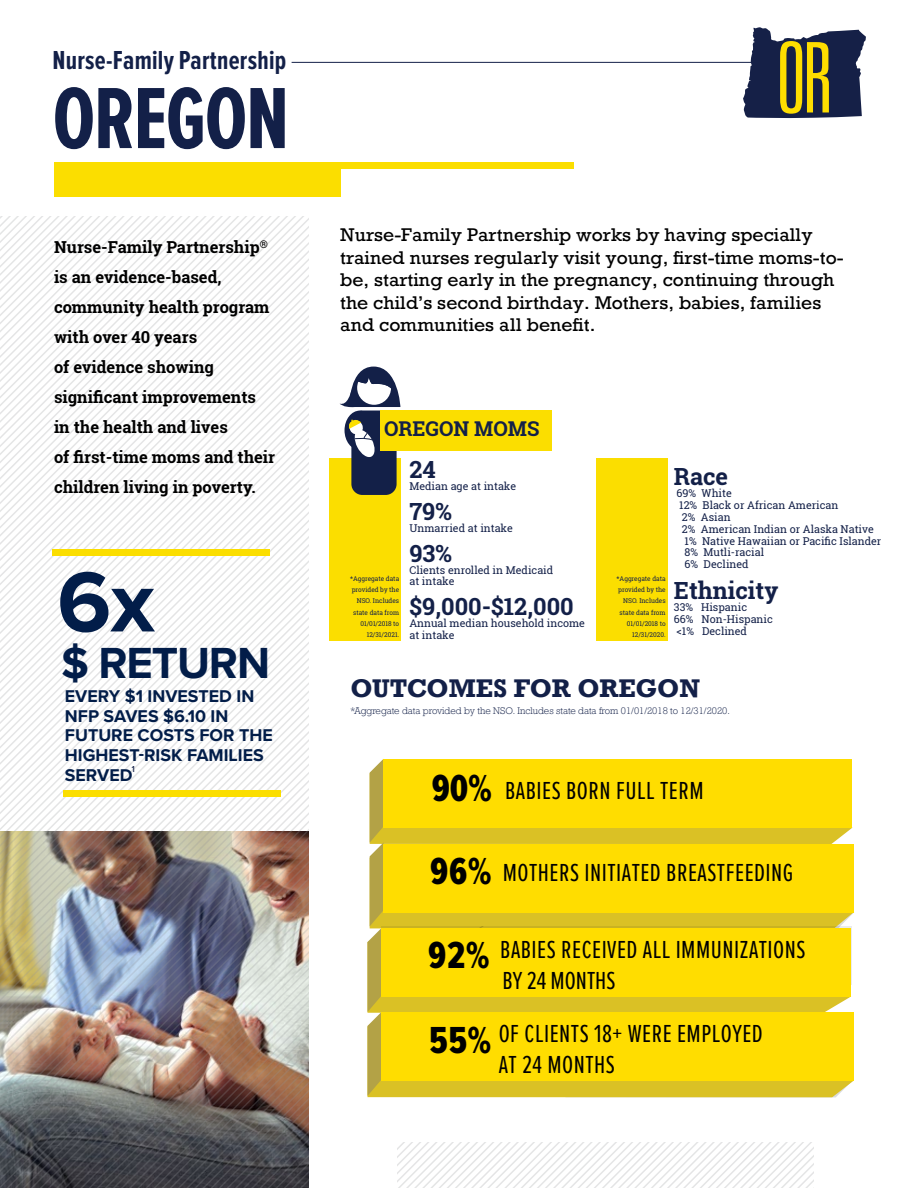
<style>
.page{position:relative;width:918px;height:1188px;background:#fff}
.page>*{position:absolute;margin:0;border:0;box-sizing:border-box;transform-origin:0 0}
.t1{font:300 extra-condensed 97.8px "Zurich BT";color:#fede00}
.t2{font:700 90px "Proxima Nova Ex Cn";letter-spacing:-.02em;color:#132048}
.t3{font:700 88.2px "Proxima Nova";color:#021d49}
.t4{font:700 45.15px "Proxima Nova";letter-spacing:-.025em;color:#021d49}
.t5{font:39.15px "Proxima Nova Ex Cn Extrabld";color:#000}
.t6{font:700 27px "Proxima Nova Ex Cn";letter-spacing:.01em;color:#132048}
.t7{font:25.5px/30.6px "Proxima Nova Ex Cn";letter-spacing:.02em;color:#000}
.t8{font:700 24px "Rockwell Nova";color:#132048}
.t9{font:700 23.7px "Roboto Slab";color:#132048}
.t10{font:700 20.4px "Roboto Slab";color:#132048}
.t11{font:700 17.7px/19.6px "Proxima Nova";color:#021d49}
.t12{font:17.25px/22.5px "Rockwell Nova";color:#000;scale:1.04 1}
.t13{font:700 16.5px/30px "Roboto Slab";color:#000}
.t14{font:10.8px/11.9px "Roboto Slab";color:#132048}
.t15{font:300 9px "Rockwell Nova";color:#132048}
.t16{font:600 9px "Proxima Nova Ex Cn";color:#132048}
.t17{font:6.6px/11.1px "Roboto Slab";color:#132048;text-align:right}
.s1{font-family:"Proxima Nova Ex Cn Extrabld";font-size:39.15px}
</style>
<div class="page">
<img style="left:0;top:217px;width:309px;height:971px">
<div style="left:54px;top:162px;width:520px;height:7px;background:#fbde00"></div>
<div style="left:54px;top:167px;width:286px;height:29px;background:#fbde00"></div>
<hr style="left:292px;top:62px;width:564px;height:1px;background:#132048">
<svg style="left:398px;top:1142px;width:416px;height:46px"></svg>
<div style="left:52px;top:550px;width:218px;height:6px;background:#fbde00"></div>
<div style="left:63px;top:790px;width:217px;height:7px;background:#fbde00"></div>
<svg style="left:367px;top:759px;width:487px;height:338px;background:#f1d312"></svg>
<div style="left:381px;top:1013px;width:472px;height:68px;background:#fd0"></div>
<div style="left:381px;top:928px;width:470px;height:68px;background:#fd0"></div>
<div style="left:596px;top:458px;width:71px;height:183px;background:#fbde00"></div>
<div style="left:329px;top:458px;width:72px;height:183px;background:#fbde00"></div>
<div style="left:351px;top:411px;width:46px;height:84px;background:#132048;border-radius:11px"></div>
<div style="left:345px;top:411px;width:30px;height:39px;background:#132048;border-radius:50%"></div>
<svg style="left:347px;top:418px;width:28px;height:41px"></svg>
<div style="left:380px;top:410px;width:171px;height:41px;background:#fbde00"></div>
<svg style="left:340px;top:367px;width:60px;height:41px"></svg>
<svg style="left:743px;top:27px;width:123px;height:91px"></svg>
<h3 class="t6" style="left:52px;top:47px;width:235px">Nurse-Family Partnership</h3>
<h2 class="t2" style="left:52px;top:77px;width:238px">OREGON</h2>
<h3 class="t13" style="left:54px;top:231px;width:223px">Nurse-Family Partnership<sup>® </sup>is an evidence-based, community health program with over 40 years<br>of evidence showing significant improvements in the health and lives<br>of first-time moms and their children living in poverty.</h3>
<h3 class="t3" style="left:57px;top:536px;width:99px">6x</h3>
<h3 class="t4" style="left:61px;top:629px;width:210px">$ RETURN</h3>
<h3 class="t11" style="left:65px;top:686px;width:209px">EVERY $1 INVESTED IN<br>NFP SAVES $6.10 IN<br>FUTURE COSTS FOR THE<br>HIGHEST-RISK FAMILIES<br>SERVED</h3>
<p class="t16" style="left:132px;top:765px;width:4px">1</p>
<h1 class="t1" style="left:775px;top:25px;width:61px">OR</h1>
<p class="t12" style="left:340px;top:224px;width:486px">Nurse-Family Partnership works by having specially trained nurses regularly visit young, first-time moms-to&shy;be, starting early in the pregnancy, continuing through the child’s second birthday. Mothers, babies, families and communities all benefit.</p>
<h3 class="t10" style="left:384px;top:415px;width:157px">OREGON MOMS</h3>
<h3 class="t9" style="left:409px;top:453px;width:28px">24</h3>
<p class="t14" style="left:409px;top:480px;width:108px">Median age at intake</p>
<h3 class="t9" style="left:409px;top:495px;width:44px">79%</h3>
<p class="t14" style="left:409px;top:522px;width:105px">Unmarried at intake</p>
<h3 class="t9" style="left:409px;top:537px;width:44px">93%</h3>
<p class="t14" style="left:409px;top:564px;width:145px">Clients enrolled in Medicaid at intake</p>
<h3 class="t9" style="left:409px;top:591px;width:166px">$9,000-$12,000</h3>
<p class="t14" style="left:409px;top:617px;width:177px">Annual median household income at intake</p>
<p class="t17" style="left:350px;top:573px;width:51px">*Aggregate data provided by the<br>NSO. Includes state data from<br>01/01/2018 to<br>12/31/2021.</p>
<p class="t17" style="left:617px;top:573px;width:51px">*Aggregate data provided by the<br>NSO. Includes state data from<br>01/01/2018 to<br>12/31/2020.</p>
<h3 class="t9" style="left:674px;top:461px;width:56px">Race</h3>
<p class="t14" style="left:677px;top:487px;width:57px">69% White</p>
<p class="t14" style="left:679px;top:499px;width:161px">12% Black or African American</p>
<p class="t14" style="left:682px;top:511px;width:50px">2% Asian</p>
<p class="t14" style="left:682px;top:523px;width:193px">2% American Indian or Alaska Native</p>
<p class="t14" style="left:685px;top:535px;width:198px">1% Native Hawaiian or Pacific Islander</p>
<p class="t14" style="left:685px;top:546px;width:81px">8% Mutli-racial</p>
<p class="t14" style="left:685px;top:558px;width:65px">6% Declined</p>
<h3 class="t9" style="left:674px;top:575px;width:106px">Ethnicity</h3>
<p class="t14" style="left:674px;top:601px;width:100px">33% Hispanic<br>66% Non-Hispanic &lt;1% Declined</p>
<h3 class="t8" style="left:350px;top:673px;width:351px">OUTCOMES FOR OREGON</h3>
<p class="t15" style="left:350px;top:705px;width:381px">*Aggregate data provided by the NSO. Includes state data from 01/01/2018 to 12/31/2020.</p>
<h3 class="t7" style="left:432px;top:777px;width:273px"><span class="s1">90%</span> BABIES BORN FULL TERM</h3>
<h3 class="t7" style="left:430px;top:858px;width:365px"><span class="s1">96%</span> MOTHERS INITIATED BREASTFEEDING</h3>
<h3 class="t5" style="left:428px;top:937px;width:63px">92%</h3>
<h3 class="t7" style="left:500px;top:935px;width:307px">BABIES RECEIVED ALL IMMUNIZATIONS<br>BY 24 MONTHS</h3>
<h3 class="t5" style="left:430px;top:1022px;width:63px">55%</h3>
<h3 class="t7" style="left:499px;top:1019px;width:266px">OF CLIENTS 18+ WERE EMPLOYED<br>AT 24 MONTHS</h3>
</div>
